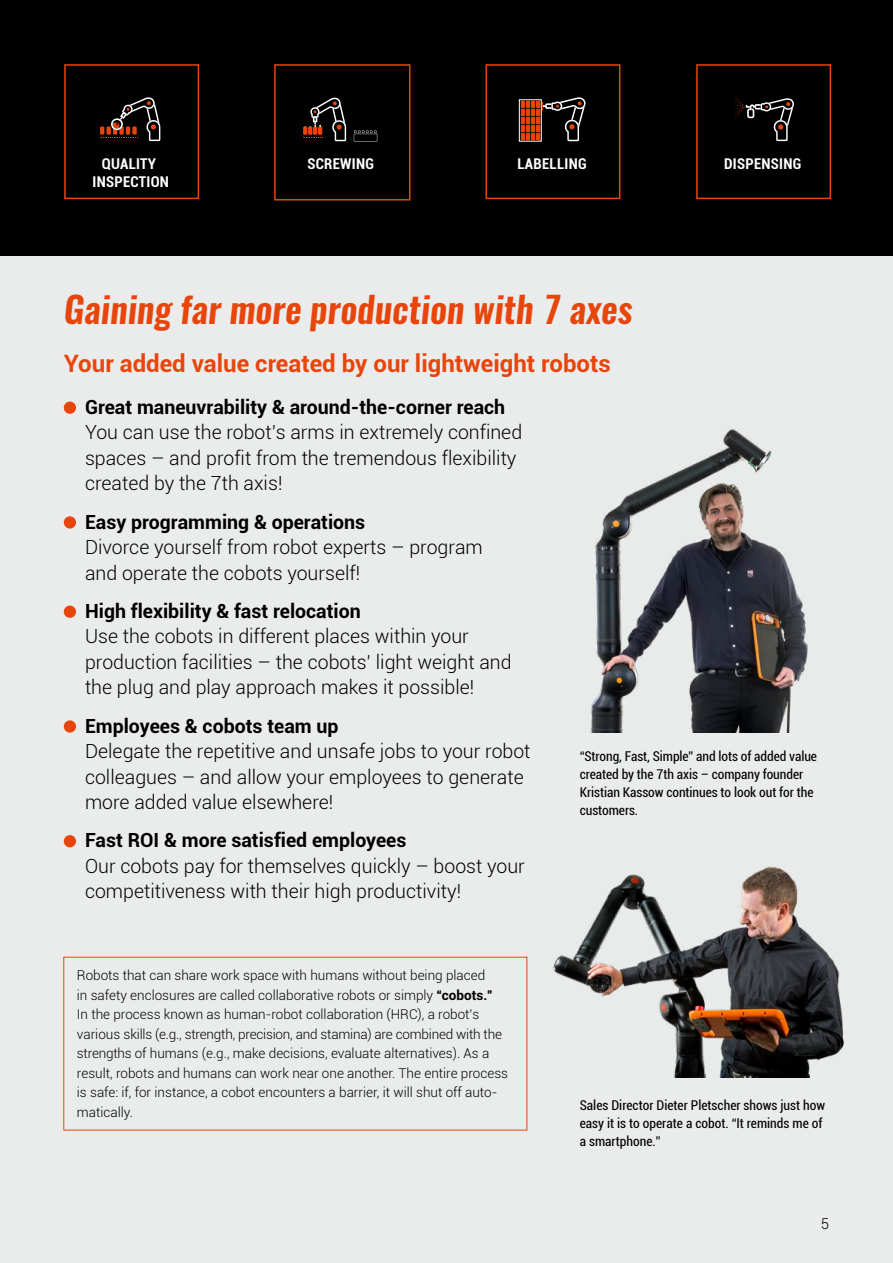
<style>
.page{position:relative;width:893px;height:1263px;background:#eaecec}
.page>*{position:absolute;margin:0;border:0;box-sizing:border-box;transform-origin:0 0}
.t1{font:italic 600 36px "Oswald";color:#e8450b}
.t2{font:700 24px "Roboto";color:#e8450b}
.t3{font:300 19.5px/25.5px "Roboto";color:#000}
.t4{font:700 19.5px "Roboto";color:#000}
.t5{font:300 15px "Roboto";color:#000}
.t6{font:700 condensed 14.85px "Roboto";letter-spacing:.02em;color:#fff}
.t7{font:300 13.5px/19.5px "Roboto";color:#000}
.t8{font:condensed 13.5px/18px "Roboto";letter-spacing:-.005em;color:#000}
.s1{font-weight:700}
</style>
<div class="page">
<div style="left:0;top:0;width:893px;height:255px;background:#000"></div>
<div style="left:519px;top:100px;width:22px;height:41px;border:1px solid #fff"></div>
<svg style="left:521px;top:97px;width:65px;height:44px"></svg>
<div style="left:485px;top:64px;width:135px;height:135px;border:2px solid #e8450b"></div>
<svg style="left:735px;top:97px;width:59px;height:44px"></svg>
<div style="left:696px;top:64px;width:135px;height:135px;border:2px solid #e8450b"></div>
<svg style="left:354px;top:130px;width:23px;height:11px"></svg>
<svg style="left:303px;top:98px;width:43px;height:43px"></svg>
<div style="left:274px;top:64px;width:136px;height:136px;border:2px solid #e8450b"></div>
<svg style="left:100px;top:97px;width:60px;height:44px"></svg>
<div style="left:64px;top:64px;width:135px;height:135px;border:2px solid #e8450b"></div>
<img style="left:590px;top:429px;width:218px;height:304px">
<img style="left:527px;top:866px;width:317px;height:211px">
<div style="left:64px;top:401px;width:12px;height:13px;background:#e8450b;border-radius:50%"></div>
<div style="left:64px;top:516px;width:12px;height:12px;background:#e8450b;border-radius:50%"></div>
<div style="left:64px;top:606px;width:12px;height:12px;background:#e8450b;border-radius:50%"></div>
<div style="left:64px;top:720px;width:12px;height:13px;background:#e8450b;border-radius:50%"></div>
<div style="left:64px;top:835px;width:12px;height:12px;background:#e8450b;border-radius:50%"></div>
<p class="t6" style="left:102px;top:153px;width:56px">QUALITY</p>
<p class="t6" style="left:307px;top:153px;width:68px">SCREWING</p>
<p class="t6" style="left:517px;top:153px;width:71px">LABELLING</p>
<p class="t6" style="left:724px;top:153px;width:79px">DISPENSING</p>
<p class="t6" style="left:93px;top:171px;width:78px">INSPECTION</p>
<h1 class="t1" style="left:64px;top:284px;width:570px">Gaining far more production with 7 axes</h1>
<p class="t2" style="left:64px;top:347px;width:549px">Your added value created by our lightweight robots</p>
<p class="t4" style="left:85px;top:393px;width:422px">Great maneuvrability &amp; around-the-corner reach</p>
<p class="t3" style="left:85px;top:419px;width:439px">You can use the robot’s arms in extremely confined spaces – and profit from the tremendous flexibility created by the 7th axis!</p>
<p class="t4" style="left:85px;top:508px;width:282px">Easy programming &amp; operations</p>
<p class="t3" style="left:85px;top:534px;width:399px">Divorce yourself from robot experts – program and operate the cobots yourself!</p>
<p class="t4" style="left:85px;top:597px;width:277px">High flexibility &amp; fast relocation</p>
<p class="t3" style="left:85px;top:623px;width:428px">Use the cobots in different places within your production facilities – the cobots’ light weight and the plug and play approach makes it possible!</p>
<p class="t4" style="left:85px;top:712px;width:255px">Employees &amp; cobots team up</p>
<p class="t3" style="left:85px;top:738px;width:447px">Delegate the repetitive and unsafe jobs to your robot colleagues – and allow your employees to generate more added value elsewhere!</p>
<p class="t4" style="left:85px;top:827px;width:323px">Fast ROI &amp; more satisfied employees</p>
<p class="t3" style="left:85px;top:852px;width:441px">Our cobots pay for themselves quickly – boost your competitiveness with their high productivity!</p>
<p class="t8" style="left:580px;top:747px;width:239px">“Strong, Fast, Simple” and lots of added value created by the 7th axis – company founder Kristian Kassow continues to look out for the customers.</p>
<p class="t7" style="left:77px;top:965px;width:433px">Robots that can share work space with humans without being placed<br>in safety enclosures are called collaborative robots or simply <span class="s1">“cobots.”<br></span>In the process known as human-robot collaboration (HRC), a robot’s various skills (e.g., strength, precision, and stamina) are combined with the strengths of humans (e.g., make decisions, evaluate alternatives). As a result, robots and humans can work near one another. The entire process is safe: if, for instance, a cobot encounters a barrier, it will shut off auto&shy;matically.</p>
<p class="t8" style="left:580px;top:1096px;width:247px">Sales Director Dieter Pletscher shows just how easy it is to operate a cobot. “It reminds me of a smartphone.”</p>
<p class="t5" style="left:821px;top:1213px;width:10px">5</p>
</div>
